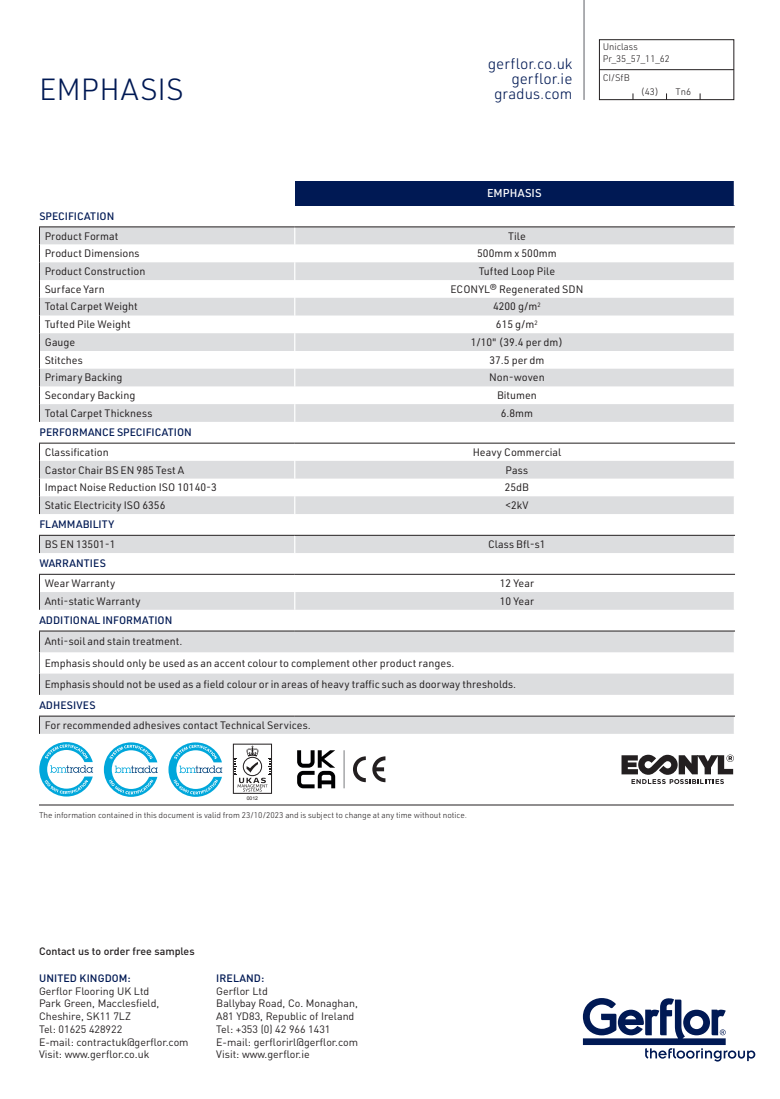
<style>
.page{position:relative;width:780px;height:1099px;background:#fff}
.page>*{position:absolute;margin:0;border:0;box-sizing:border-box;transform-origin:0 0}
.t1{font:300 30px "URWDIN";color:#001954}
.Normal_e{font:300 15px "URWDIN";color:#001954}
.t2{font:500 11.25px "URWDIN";color:#fff}
.t3{font:10.62px "URWDIN";color:#231f20}
.t4{font:10.62px/12.8px "DIN Pro";color:#231f20}
.t5{font:500 10.62px "URWDIN";color:#001954}
.t6{font:500 10.62px "DIN Pro";color:#231f20}
.t7{font:500 10.62px "DIN Pro";letter-spacing:.01em;color:#001954}
.t8{font:300 9.38px "URWDIN";color:#231f20}
.Normal_e-2{font:300 8.12px "URWDIN";color:#231f20}
.t9{font:5px "Arial";color:#231f20}
.s1{font-weight:500;color:#001954}
</style>
<div class="page">
<hr style="left:583px;top:0;width:2px;height:100px;background:#a8a9ad">
<div style="left:599px;top:40px;width:135px;height:60px;border:1px solid #231f20"></div>
<hr style="left:599px;top:69px;width:134px;height:1px;background:#231f20">
<svg style="left:583px;top:998px;width:172px;height:63px"></svg>
<svg style="left:621px;top:754px;width:112px;height:30px"></svg>
<div style="left:295px;top:181px;width:439px;height:25px;background:#001954"></div>
<div style="left:40px;top:228px;width:693px;height:16px;background:#dcdddf"></div>
<svg style="left:39px;top:262px;width:695px;height:471px"></svg>
<hr style="left:733px;top:181px;width:2px;height:25px;background:#fff">
<svg style="left:733px;top:444px;width:1px;height:70px"></svg>
<svg style="left:733px;top:536px;width:1px;height:17px"></svg>
<svg style="left:733px;top:575px;width:1px;height:34px"></svg>
<hr style="left:733px;top:631px;width:2px;height:21px;background:#fff">
<hr style="left:733px;top:652px;width:2px;height:21px;background:#fff">
<hr style="left:733px;top:673px;width:2px;height:21px;background:#fff">
<svg style="left:733px;top:716px;width:2px;height:17px"></svg>
<svg style="left:294px;top:444px;width:1px;height:70px"></svg>
<svg style="left:294px;top:536px;width:1px;height:17px"></svg>
<svg style="left:294px;top:575px;width:1px;height:34px"></svg>
<svg style="left:294px;top:228px;width:1px;height:194px"></svg>
<svg style="left:733px;top:228px;width:1px;height:194px"></svg>
<svg style="left:39px;top:228px;width:1px;height:194px"></svg>
<hr style="left:39px;top:227px;width:256px;height:1px;background:#231f20">
<hr style="left:295px;top:227px;width:440px;height:1px;background:#231f20">
<svg style="left:39px;top:444px;width:1px;height:70px"></svg>
<hr style="left:39px;top:443px;width:256px;height:1px;background:#231f20">
<hr style="left:295px;top:443px;width:440px;height:1px;background:#231f20">
<hr style="left:39px;top:630px;width:256px;height:1px;background:#231f20">
<hr style="left:295px;top:630px;width:440px;height:1px;background:#231f20">
<hr style="left:39px;top:535px;width:256px;height:1px;background:#231f20">
<hr style="left:295px;top:535px;width:440px;height:1px;background:#231f20">
<svg style="left:39px;top:535px;width:1px;height:18px"></svg>
<svg style="left:39px;top:575px;width:1px;height:34px"></svg>
<hr style="left:39px;top:574px;width:256px;height:1px;background:#231f20">
<hr style="left:295px;top:574px;width:440px;height:1px;background:#231f20">
<hr style="left:39px;top:715px;width:256px;height:1px;background:#231f20">
<hr style="left:295px;top:715px;width:440px;height:1px;background:#231f20">
<svg style="left:39px;top:716px;width:1px;height:17px"></svg>
<svg style="left:39px;top:631px;width:1px;height:63px"></svg>
<hr style="left:39px;top:804px;width:694px;height:1px;background:#231f20">
<svg style="left:168px;top:742px;width:54px;height:54px"></svg>
<svg style="left:104px;top:742px;width:54px;height:54px"></svg>
<svg style="left:39px;top:742px;width:54px;height:54px"></svg>
<svg style="left:233px;top:743px;width:39px;height:50px"></svg>
<svg style="left:297px;top:750px;width:38px;height:38px"></svg>
<svg style="left:353px;top:756px;width:32px;height:26px"></svg>
<hr style="left:343px;top:750px;width:2px;height:38px;background:#939598">
<p class="Normal_e" style="left:488px;top:54px;width:86px">gerflor.co.uk</p>
<p class="Normal_e" style="left:511px;top:69px;width:63px">gerflor.ie</p>
<p class="t1" style="left:39px;top:70px;width:146px">EMPHASIS</p>
<p class="Normal_e" style="left:494px;top:84px;width:80px">gradus.com</p>
<p class="t8" style="left:602px;top:41px;width:37px">Uniclass</p>
<p class="t8" style="left:602px;top:52px;width:69px">Pr_35_57_11_62</p>
<p class="t8" style="left:602px;top:71px;width:28px">CI/SfB</p>
<p class="t8" style="left:640px;top:85px;width:20px">(43)</p>
<p class="t8" style="left:675px;top:85px;width:17px">Tn6</p>
<p class="t2" style="left:487px;top:186px;width:56px">EMPHASIS</p>
<p class="t5" style="left:39px;top:209px;width:76px">SPECIFICATION</p>
<p class="t3" style="left:45px;top:229px;width:75px">Product Format</p>
<p class="t3" style="left:508px;top:229px;width:19px">Tile</p>
<p class="t3" style="left:45px;top:246px;width:96px">Product Dimensions</p>
<p class="t3" style="left:477px;top:246px;width:81px">500mm x 500mm</p>
<p class="t3" style="left:45px;top:264px;width:102px">Product Construction</p>
<p class="t3" style="left:478px;top:264px;width:78px">Tufted Loop Pile</p>
<p class="t3" style="left:45px;top:282px;width:61px">Surface Yarn</p>
<p class="t3" style="left:450px;top:282px;width:134px">ECONYL® Regenerated SDN</p>
<p class="t3" style="left:45px;top:300px;width:94px">Total Carpet Weight</p>
<p class="t3" style="left:493px;top:300px;width:49px">4200 g/m<sup>2</sup></p>
<p class="t3" style="left:45px;top:317px;width:87px">Tufted Pile Weight</p>
<p class="t3" style="left:496px;top:317px;width:43px">615 g/m<sup>2</sup></p>
<p class="t3" style="left:45px;top:335px;width:32px">Gauge</p>
<p class="t3" style="left:470px;top:335px;width:94px">1/10" (39.4 per dm)</p>
<p class="t3" style="left:45px;top:353px;width:40px">Stitches</p>
<p class="t3" style="left:489px;top:353px;width:57px">37.5 per dm</p>
<p class="t3" style="left:45px;top:370px;width:79px">Primary Backing</p>
<p class="t3" style="left:489px;top:370px;width:57px">Non-woven</p>
<p class="t3" style="left:45px;top:388px;width:92px">Secondary Backing</p>
<p class="t3" style="left:497px;top:388px;width:41px">Bitumen</p>
<p class="t3" style="left:45px;top:406px;width:109px">Total Carpet Thickness</p>
<p class="t3" style="left:500px;top:406px;width:34px">6.8mm</p>
<p class="t5" style="left:39px;top:425px;width:154px">PERFORMANCE SPECIFICATION</p>
<p class="t3" style="left:45px;top:445px;width:65px">Classification</p>
<p class="t3" style="left:472px;top:445px;width:90px">Heavy Commercial</p>
<p class="t3" style="left:45px;top:462px;width:141px">Castor Chair BS EN 985 Test A</p>
<p class="t3" style="left:505px;top:462px;width:24px">Pass</p>
<p class="t3" style="left:45px;top:480px;width:174px">Impact Noise Reduction ISO 10140-3</p>
<p class="t3" style="left:504px;top:480px;width:26px">25dB</p>
<p class="t3" style="left:45px;top:498px;width:122px">Static Electricity ISO 6356</p>
<p class="t3" style="left:505px;top:498px;width:24px">&lt;2kV</p>
<p class="t5" style="left:39px;top:517px;width:76px">FLAMMABILITY</p>
<p class="t3" style="left:45px;top:537px;width:72px">BS EN 13501-1</p>
<p class="t3" style="left:488px;top:537px;width:59px">Class Bfl-s1</p>
<p class="t5" style="left:39px;top:556px;width:68px">WARRANTIES</p>
<p class="t3" style="left:45px;top:576px;width:72px">Wear Warranty</p>
<p class="t3" style="left:500px;top:576px;width:36px">12 Year</p>
<p class="t3" style="left:45px;top:594px;width:97px">Anti-static Warranty</p>
<p class="t3" style="left:500px;top:594px;width:36px">10 Year</p>
<p class="t5" style="left:39px;top:613px;width:134px">ADDITIONAL INFORMATION</p>
<p class="t3" style="left:45px;top:634px;width:139px">Anti-soil and stain treatment.</p>
<p class="t3" style="left:45px;top:656px;width:411px">Emphasis should only be used as an accent colour to complement other product ranges.</p>
<p class="t3" style="left:45px;top:677px;width:473px">Emphasis should not be used as a field colour or in areas of heavy traffic such as doorway thresholds.</p>
<p class="t5" style="left:39px;top:698px;width:58px">ADHESIVES</p>
<p class="t3" style="left:45px;top:718px;width:267px">For recommended adhesives contact Technical Services.</p>
<p class="t9" style="left:247px;top:794px;width:13px">0012</p>
<p class="Normal_e-2" style="left:39px;top:809px;width:429px">The information contained in this document is valid from 23/10/2023 and is subject to change at any time without notice.</p>
<p class="t6" style="left:39px;top:944px;width:157px">Contact us to order free samples</p>
<p class="t4" style="left:39px;top:971px;width:112px"><span class="s1">UNITED KINGDOM:<br></span>Gerflor Flooring UK Ltd</p>
<p class="t4" style="left:39px;top:996px;width:122px">Park Green, Macclesfield,</p>
<p class="t4" style="left:39px;top:1009px;width:93px">Cheshire, SK11 7LZ</p>
<p class="t4" style="left:39px;top:1022px;width:85px">Tel: 01625 428922</p>
<p class="t4" style="left:39px;top:1034px;width:151px">E-mail: contractuk@gerflor.com</p>
<p class="t4" style="left:39px;top:1047px;width:112px">Visit: www.gerflor.co.uk</p>
<p class="t7" style="left:216px;top:970px;width:49px">IRELAND:</p>
<p class="t4" style="left:216px;top:983px;width:53px">Gerflor Ltd</p>
<p class="t4" style="left:216px;top:996px;width:143px">Ballybay Road, Co. Monaghan,</p>
<p class="t4" style="left:216px;top:1009px;width:140px">A81 YD83, Republic of Ireland</p>
<p class="t4" style="left:216px;top:1022px;width:116px">Tel: +353 (0) 42 966 1431</p>
<p class="t4" style="left:216px;top:1034px;width:143px">E-mail: gerflorirl@gerflor.com</p>
<p class="t4" style="left:216px;top:1047px;width:95px">Visit: www.gerflor.ie</p>
</div>
